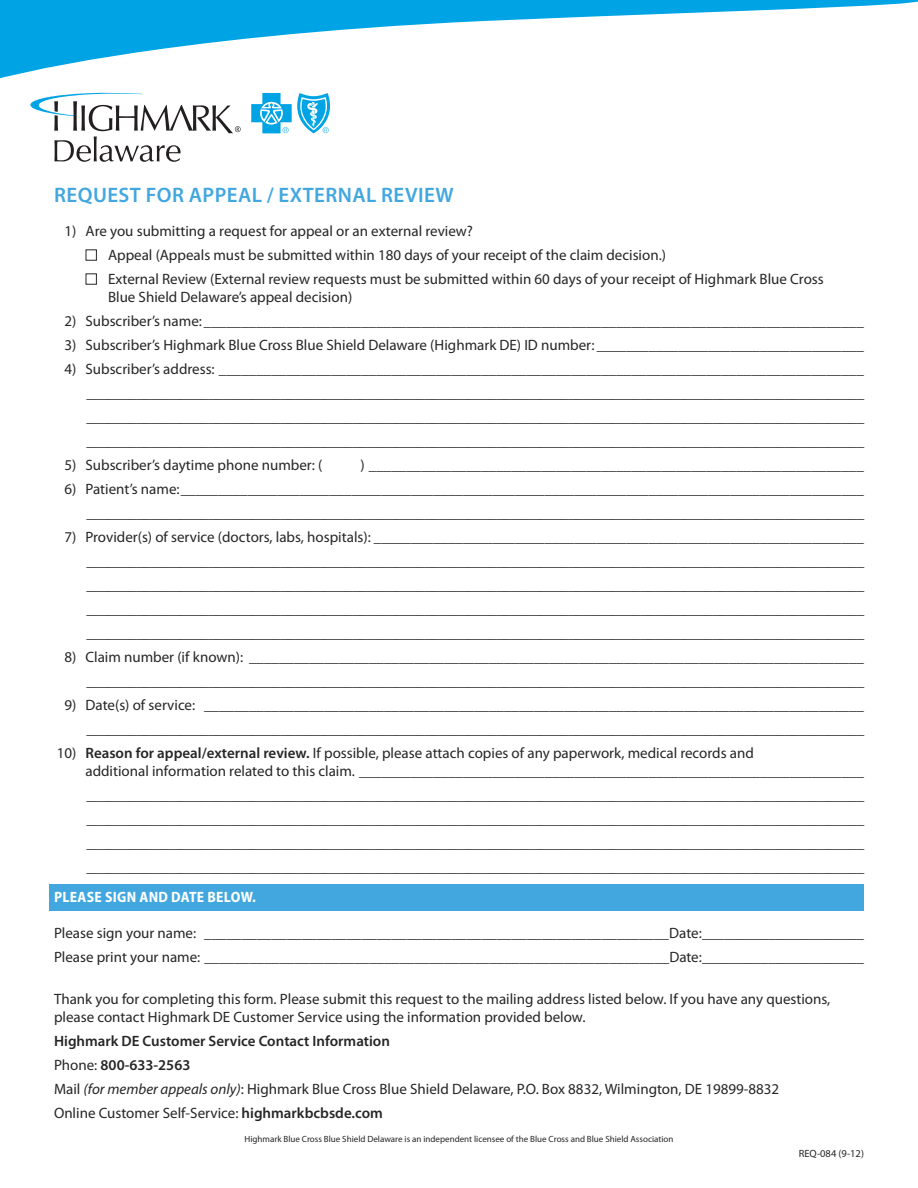
<style>
.page{position:relative;width:918px;height:1188px;background:#fff}
.page>*{position:absolute;margin:0;border:0;box-sizing:border-box;transform-origin:0 0}
.t1{font:600 21px "Myriad Pro";letter-spacing:.02em;color:#42a7df}
.t2{font:15px/24px "Myriad Pro";color:#272627}
.t3{font:700 semi-condensed 15px "Myriad Pro";letter-spacing:.02em;color:#fff}
.t4{font:10.5px "Myriad Pro";color:#272627}
.t5{font:9px "Myriad Pro";color:#272627}
.s1{color:#fff}
.s2{font-weight:600}
.s3{font-style:italic}
</style>
<div class="page">
<div style="left:50px;top:884px;width:814px;height:27px;background:#42a7df"></div>
<svg style="left:0;top:0;width:918px;height:79px"></svg>
<svg style="left:251px;top:93px;width:79px;height:40px"></svg>
<svg style="left:30px;top:93px;width:211px;height:69px"></svg>
<h1 class="t1" style="left:54px;top:187px;width:401px">REQUEST FOR APPEAL / EXTERNAL REVIEW</h1>
<p class="t2" style="left:65px;top:220px;width:410px">1) Are you submitting a request for appeal or an external review?</p>
<p class="t2" style="left:86px;top:244px;width:582px"><span class="s1">■</span> Appeal (Appeals must be submitted within 180 days of your receipt of the claim decision.)</p>
<p class="t2" style="left:108px;top:271px;width:717px;line-height:18px;text-indent:-22px"><span class="s1">■</span> External Review (External review requests must be submitted within 60 days of your receipt of Highmark Blue Cross<br>Blue Shield Delaware’s appeal decision)</p>
<p class="t2" style="left:65px;top:310px;width:801px">2) Subscriber’s name: ________________________________________________________________________________________</p>
<p class="t2" style="left:65px;top:334px;width:801px">3) Subscriber’s Highmark Blue Cross Blue Shield Delaware (Highmark DE) ID number: ____________________________________</p>
<p class="t2" style="left:86px;top:358px;width:779px;text-align:justify;text-indent:-22px">4) Subscriber’s address: ______________________________________________________________________________________ ____________________________________________________________________________________________________________ ____________________________________________________________________________________________________________ ____________________________________________________________________________________________________________</p>
<p class="t2" style="left:65px;top:454px;width:259px">5) Subscriber’s daytime phone number: (</p>
<p class="t2" style="left:361px;top:454px;width:505px">) __________________________________________________________________</p>
<p class="t2" style="left:65px;top:478px;width:801px;text-align:right">6) Patient’s name:____________________________________________________________________________________________ ____________________________________________________________________________________________________________</p>
<p class="t2" style="left:86px;top:526px;width:779px;text-align:justify;text-indent:-22px">7) Provider(s) of service (doctors, labs, hospitals): __________________________________________________________________ ____________________________________________________________________________________________________________ ____________________________________________________________________________________________________________ ____________________________________________________________________________________________________________ ____________________________________________________________________________________________________________</p>
<p class="t2" style="left:65px;top:646px;width:801px;text-align:right">8) Claim number (if known): __________________________________________________________________________________ ____________________________________________________________________________________________________________</p>
<p class="t2" style="left:65px;top:694px;width:801px;text-align:right">9) Date(s) of service: ________________________________________________________________________________________ ____________________________________________________________________________________________________________</p>
<p class="t2" style="left:86px;top:745px;width:780px;line-height:18px;text-indent:-29px">10) <span class="s2">Reason for appeal/external review.</span> If possible, please attach copies of any paperwork, medical records and<br>additional information related to this claim. ____________________________________________________________________</p>
<p class="t2" style="left:86px;top:784px;width:779px;text-align:justify">____________________________________________________________________________________________________________ ____________________________________________________________________________________________________________ ____________________________________________________________________________________________________________ ____________________________________________________________________________________________________________</p>
<p class="t3" style="left:54px;top:888px;width:203px">PLEASE SIGN AND DATE BELOW.</p>
<p class="t2" style="left:54px;top:922px;width:812px">Please sign your name: ______________________________________________________________Date:______________________<br>Please print your name: ______________________________________________________________Date:______________________</p>
<p class="t2" style="left:54px;top:991px;width:778px;line-height:18px">Thank you for completing this form. Please submit this request to the mailing address listed below. If you have any questions, please contact Highmark DE Customer Service using the information provided below.</p>
<p class="t2" style="left:54px;top:1030px;width:727px"><span class="s2">Highmark DE Customer Service Contact Information<br></span>Phone: <span class="s2">800-633-2563<br></span>Mail <span class="s3">(for member appeals only)</span>: Highmark Blue Cross Blue Shield Delaware, P.O. Box 8832, Wilmington, DE 19899-8832<br>Online Customer Self-Service: <span class="s2">highmarkbcbsde.com</span></p>
<p class="t5" style="left:244px;top:1136px;width:431px">Highmark Blue Cross Blue Shield Delaware is an independent licensee of the Blue Cross and Blue Shield Association</p>
<p class="t4" style="left:799px;top:1149px;width:67px">REQ-084 (9-12)</p>
</div>
